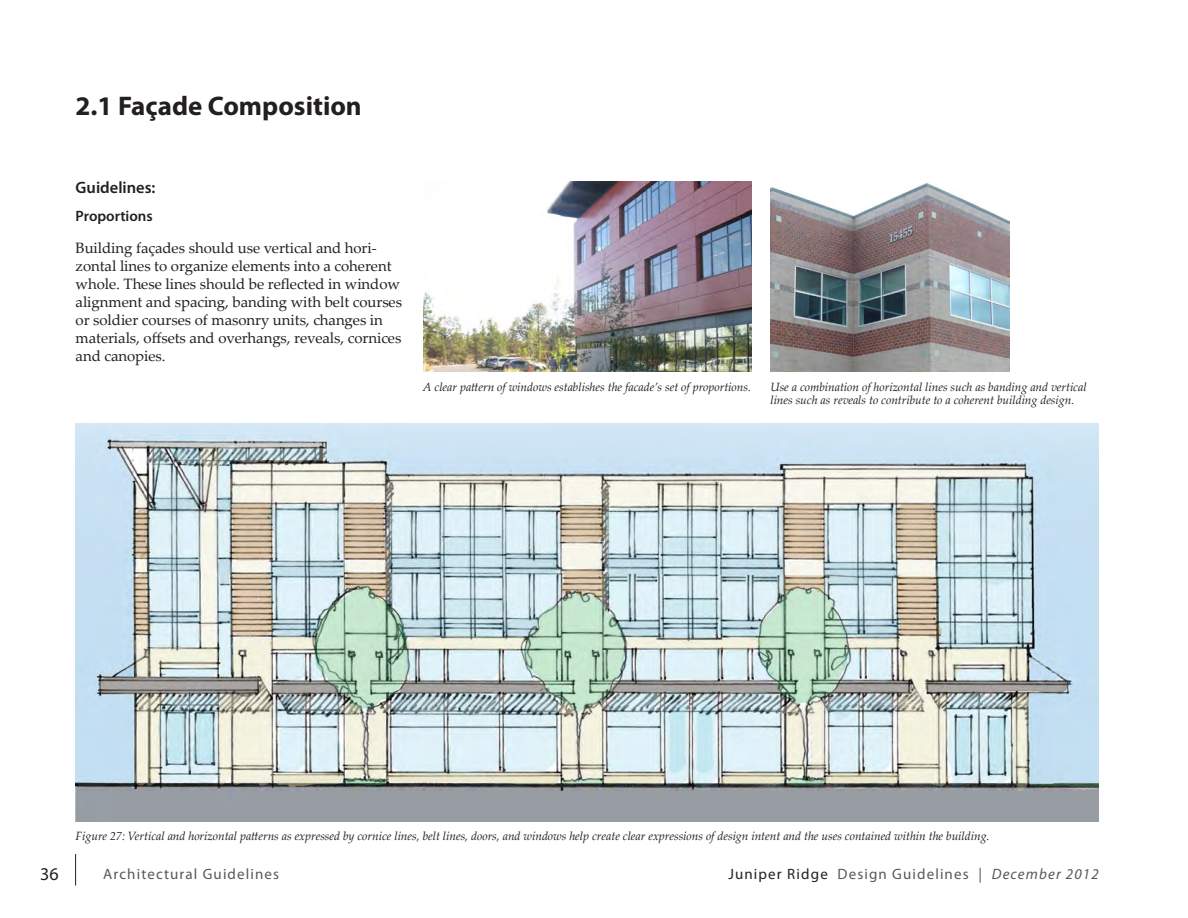
<style>
.page{position:relative;width:1188px;height:918px;background:#fff}
.page>*{position:absolute;margin:0;border:0;box-sizing:border-box;transform-origin:0 0}
.t1{font:700 27px "Myriad Pro";color:#231f20}
.t2{font:18px "Myriad Pro";color:#231f20}
.t3{font:600 16.5px "Myriad Pro";color:#231f20}
.t4{font:15px/18px "Palatino Linotype";letter-spacing:-.005em;color:#231f20}
.t5{font:15px "Myriad Pro";letter-spacing:.075em;color:#57585a}
.t6{font:600 15px "Myriad Pro";color:#231f20}
.t7{font:italic 12px/13.5px "Palatino Linotype";letter-spacing:-.005em;color:#231f20}
.s1{color:#231f20}
.s2{font-style:italic}
</style>
<div class="page">
<hr style="left:75px;top:854px;width:1px;height:32px;background:#231f20">
<img style="left:423px;top:181px;width:329px;height:190px">
<img style="left:770px;top:183px;width:240px;height:188px">
<img style="left:76px;top:424px;width:1023px;height:397px">
<h1 class="t1" style="left:76px;top:88px;width:288px">2.1 Façade Composition</h1>
<h3 class="t3" style="left:76px;top:177px;width:81px">Guidelines:</h3>
<p class="t6" style="left:76px;top:207px;width:79px">Proportions</p>
<p class="t4" style="left:76px;top:238px;width:328px">Building façades should use vertical and hori&shy;zontal lines to organize elements into a coherent whole. These lines should be reflected in window alignment and spacing, banding with belt courses or soldier courses of masonry units, changes in materials, offsets and overhangs, reveals, cornices and canopies.</p>
<p class="t7" style="left:423px;top:380px;width:330px">A clear pattern of windows establishes the facade’s set of proportions.</p>
<p class="t7" style="left:770px;top:380px;width:318px">Use a combination of horizontal lines such as banding and vertical lines such as reveals to contribute to a coherent building design.</p>
<p class="t7" style="left:76px;top:829px;width:916px">Figure 27: Vertical and horizontal patterns as expressed by cornice lines, belt lines, doors, and windows help create clear expressions of design intent and the uses contained within the building.</p>
<h2 class="t2" style="left:40px;top:862px;width:20px">36</h2>
<p class="t5" style="left:728px;top:865px;width:372px"><span class="s1">Juniper Ridge</span> Design Guidelines | <span class="s2">December 2012</span></p>
<p class="t5" style="left:103px;top:865px;width:177px">Architectural Guidelines</p>
</div>
